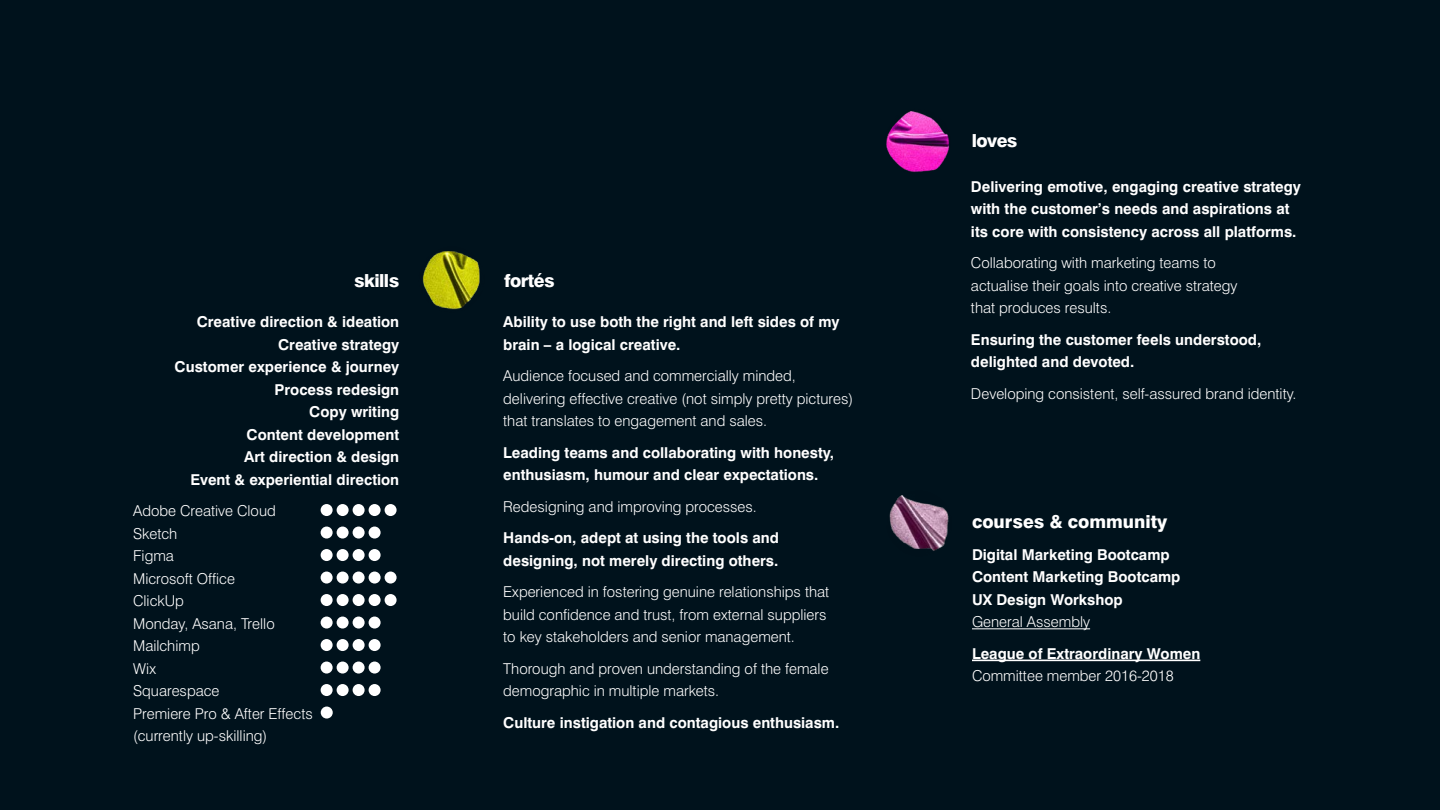
<style>
.page{position:relative;width:1440px;height:810px;background:#00121c}
.page>*{position:absolute;margin:0;border:0;box-sizing:border-box;transform-origin:0 0}
.t1{font:800 18px "Swiss 721 BT";letter-spacing:-.015em;color:#fff}
.t2{font:700 15px/22.5px "Swiss 721 BT";color:#fff}
.t3{font:300 15px/22.5px "Swiss 721 BT";color:#fff}
</style>
<div class="page">
<img style="left:422px;top:251px;width:58px;height:59px">
<img style="left:885px;top:490px;width:68px;height:67px;border-radius:34px">
<div style="left:321px;top:504px;width:12px;height:12px;background:#fff;border-radius:50%"></div>
<div style="left:337px;top:504px;width:12px;height:12px;background:#fff;border-radius:50%"></div>
<div style="left:353px;top:504px;width:12px;height:12px;background:#fff;border-radius:50%"></div>
<div style="left:369px;top:504px;width:12px;height:12px;background:#fff;border-radius:50%"></div>
<div style="left:385px;top:504px;width:12px;height:12px;background:#fff;border-radius:50%"></div>
<div style="left:321px;top:527px;width:12px;height:12px;background:#fff;border-radius:50%"></div>
<div style="left:337px;top:527px;width:12px;height:12px;background:#fff;border-radius:50%"></div>
<div style="left:353px;top:527px;width:12px;height:12px;background:#fff;border-radius:50%"></div>
<div style="left:369px;top:527px;width:12px;height:12px;background:#fff;border-radius:50%"></div>
<div style="left:321px;top:549px;width:12px;height:12px;background:#fff;border-radius:50%"></div>
<div style="left:337px;top:549px;width:12px;height:12px;background:#fff;border-radius:50%"></div>
<div style="left:353px;top:549px;width:12px;height:12px;background:#fff;border-radius:50%"></div>
<div style="left:369px;top:549px;width:12px;height:12px;background:#fff;border-radius:50%"></div>
<div style="left:321px;top:572px;width:12px;height:12px;background:#fff;border-radius:50%"></div>
<div style="left:337px;top:572px;width:12px;height:12px;background:#fff;border-radius:50%"></div>
<div style="left:353px;top:572px;width:12px;height:12px;background:#fff;border-radius:50%"></div>
<div style="left:369px;top:572px;width:12px;height:12px;background:#fff;border-radius:50%"></div>
<div style="left:385px;top:572px;width:12px;height:12px;background:#fff;border-radius:50%"></div>
<div style="left:321px;top:594px;width:12px;height:12px;background:#fff;border-radius:50%"></div>
<div style="left:337px;top:594px;width:12px;height:12px;background:#fff;border-radius:50%"></div>
<div style="left:353px;top:594px;width:12px;height:12px;background:#fff;border-radius:50%"></div>
<div style="left:369px;top:594px;width:12px;height:12px;background:#fff;border-radius:50%"></div>
<div style="left:385px;top:594px;width:12px;height:12px;background:#fff;border-radius:50%"></div>
<div style="left:321px;top:617px;width:12px;height:12px;background:#fff;border-radius:50%"></div>
<div style="left:337px;top:617px;width:12px;height:12px;background:#fff;border-radius:50%"></div>
<div style="left:353px;top:617px;width:12px;height:12px;background:#fff;border-radius:50%"></div>
<div style="left:369px;top:617px;width:12px;height:12px;background:#fff;border-radius:50%"></div>
<div style="left:321px;top:639px;width:12px;height:12px;background:#fff;border-radius:50%"></div>
<div style="left:337px;top:639px;width:12px;height:12px;background:#fff;border-radius:50%"></div>
<div style="left:353px;top:639px;width:12px;height:12px;background:#fff;border-radius:50%"></div>
<div style="left:369px;top:639px;width:12px;height:12px;background:#fff;border-radius:50%"></div>
<div style="left:321px;top:662px;width:12px;height:12px;background:#fff;border-radius:50%"></div>
<div style="left:337px;top:662px;width:12px;height:12px;background:#fff;border-radius:50%"></div>
<div style="left:353px;top:662px;width:12px;height:12px;background:#fff;border-radius:50%"></div>
<div style="left:369px;top:662px;width:12px;height:12px;background:#fff;border-radius:50%"></div>
<div style="left:321px;top:684px;width:12px;height:12px;background:#fff;border-radius:50%"></div>
<div style="left:337px;top:684px;width:12px;height:12px;background:#fff;border-radius:50%"></div>
<div style="left:353px;top:684px;width:12px;height:12px;background:#fff;border-radius:50%"></div>
<div style="left:369px;top:684px;width:12px;height:12px;background:#fff;border-radius:50%"></div>
<div style="left:321px;top:707px;width:12px;height:12px;background:#fff;border-radius:50%"></div>
<hr style="left:972px;top:628px;width:118px;height:1px;background:#fff">
<hr style="left:972px;top:660px;width:228px;height:1px;background:#fff">
<img style="left:884px;top:108px;width:68px;height:68px;border-radius:34px">
<p class="t1" style="left:354px;top:269px;width:47px">skills</p>
<p class="t1" style="left:504px;top:269px;width:52px">fortés</p>
<p class="t2" style="left:175px;top:310px;width:226px;text-align:right">Creative direction &amp; ideation<br>Creative strategy<br>Customer experience &amp; journey<br>Process redesign<br>Copy writing<br>Content development<br>Art direction &amp; design<br>Event &amp; experiential direction</p>
<p class="t3" style="left:133px;top:499px;width:181px">Adobe Creative Cloud<br>Sketch<br>Figma<br>Microsoft Office<br>ClickUp<br>Monday, Asana, Trello<br>Mailchimp<br>Wix<br>Squarespace<br>Premiere Pro &amp; After Effects (currently up-skilling)</p>
<p class="t2" style="left:503px;top:310px;width:338px">Ability to use both the right and left sides of my brain – a logical creative.</p>
<p class="t3" style="left:503px;top:364px;width:351px">Audience focused and commercially minded, delivering effective creative (not simply pretty pictures) that translates to engagement and sales.</p>
<p class="t2" style="left:503px;top:441px;width:332px">Leading teams and collaborating with honesty, enthusiasm, humour and clear expectations.</p>
<p class="t3" style="left:503px;top:495px;width:255px">Redesigning and improving processes.</p>
<p class="t2" style="left:503px;top:526px;width:277px">Hands-on, adept at using the tools and designing, not merely directing others.</p>
<p class="t3" style="left:503px;top:580px;width:328px">Experienced in fostering genuine relationships that build confidence and trust, from external suppliers to key stakeholders and senior management.</p>
<p class="t3" style="left:503px;top:657px;width:327px">Thorough and proven understanding of the female demographic in multiple markets.</p>
<p class="t2" style="left:503px;top:711px;width:338px">Culture instigation and contagious enthusiasm.</p>
<p class="t1" style="left:972px;top:130px;width:47px">loves</p>
<p class="t2" style="left:971px;top:175px;width:332px">Delivering emotive, engaging creative strategy with the customer’s needs and aspirations at its core with consistency across all platforms.</p>
<p class="t3" style="left:971px;top:251px;width:268px">Collaborating with marketing teams to actualise their goals into creative strategy that produces results.</p>
<p class="t2" style="left:971px;top:328px;width:292px">Ensuring the customer feels understood, delighted and devoted.</p>
<p class="t3" style="left:971px;top:382px;width:327px">Developing consistent, self-assured brand identity.</p>
<p class="t1" style="left:972px;top:511px;width:197px">courses &amp; community</p>
<p class="t2" style="left:972px;top:543px;width:210px">Digital Marketing Bootcamp<br>Content Marketing Bootcamp<br>UX Design Workshop</p>
<p class="t3" style="left:972px;top:611px;width:120px">General Assembly</p>
<p class="t2" style="left:972px;top:642px;width:230px">League of Extraordinary Women</p>
<p class="t3" style="left:972px;top:665px;width:203px">Committee member 2016-2018</p>
</div>
